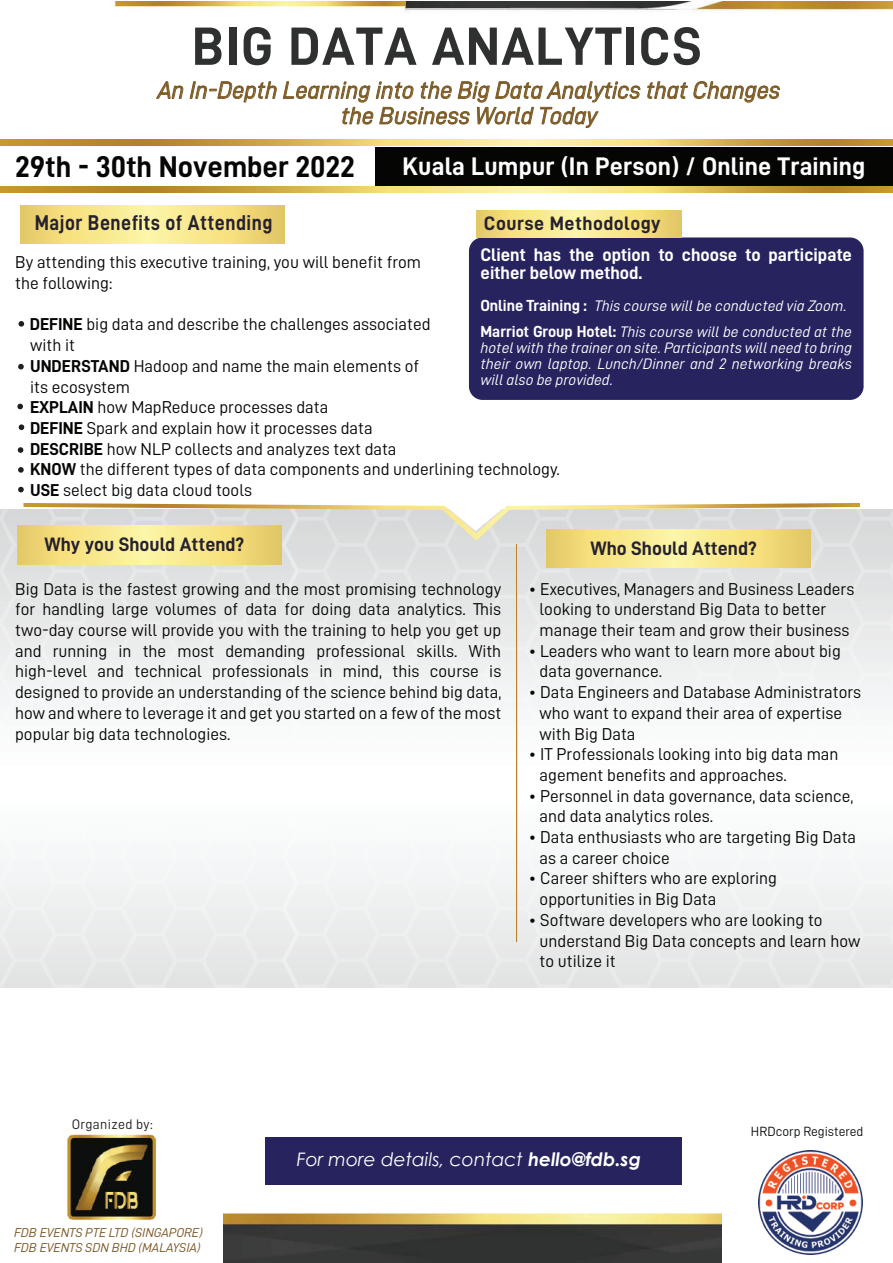
<style>
.page{position:relative;width:893px;height:1263px;background:#fff}
.page>*{position:absolute;margin:0;border:0;box-sizing:border-box;transform-origin:0 0}
.t1{font:54px "D DIN Bold";letter-spacing:.025em;color:#2f3030}
.t2{font:30px "D DIN Bold";color:#050605}
.t3{font:25.5px "D DIN Bold";letter-spacing:.005em;color:#fff}
.t4{font:24px/25.5px "D DIN Italic";color:#7c5b26;text-align:center}
.t5{font:21.45px "D DIN Bold";letter-spacing:.025em;color:#26212e;scale:.91 1}
.t6{font:19.5px "D DIN Bold";color:#26212e}
.t7{font:19.5px "D DIN Bold";letter-spacing:.025em;color:#26212e}
.t8{font:italic 18.6px "Century Gothic";color:#fff}
.t9{font:18.3px/17.5px "D DIN Bold";color:#fff}
.t10{font:17.25px/20.7px "D DIN";color:#050504}
.t11{font:15.3px/16px "D DIN Italic";color:#fff}
.t12{font:13.95px "D DIN";letter-spacing:.025em;color:#201e1e}
.t13{font:13.35px "D DIN";color:#0e1110}
.t14{font:12.9px/15.5px "D DIN Italic";color:#7a5420}
.s1{font-family:"D DIN Bold";font-size:16.05px}
.s2{font-family:"D DIN Bold"}
.s3{font-weight:700}
</style>
<div class="page">
<img style="left:1px;top:2px;width:892px;height:1261px">
<img style="left:1px;top:509px;width:892px;height:478px">
<svg style="left:516px;top:544px;width:2px;height:397px"></svg>
<svg style="left:18px;top:364px;width:6px;height:5px"></svg>
<svg style="left:17px;top:404px;width:6px;height:5px"></svg>
<svg style="left:19px;top:424px;width:5px;height:6px"></svg>
<svg style="left:18px;top:447px;width:5px;height:6px"></svg>
<svg style="left:18px;top:467px;width:6px;height:6px"></svg>
<div style="left:0;top:1211px;width:223px;height:52px;background:#fff"></div>
<div style="left:722px;top:1211px;width:171px;height:52px;background:#fff"></div>
<img style="left:48px;top:1114px;width:127px;height:106px">
<img style="left:759px;top:1150px;width:104px;height:104px">
<div style="left:375px;top:147px;width:518px;height:40px;background:#050504"></div>
<div style="left:469px;top:237px;width:395px;height:163px;background:#27235f;border-radius:14px"></div>
<svg style="left:647px;top:81px;width:133px;height:22px"></svg>
<svg style="left:155px;top:81px;width:486px;height:47px"></svg>
<svg style="left:20px;top:205px;width:265px;height:38px;background:#f4e185"></svg>
<svg style="left:0;top:186px;width:893px;height:6px;background:#d7b559"></svg>
<svg style="left:476px;top:210px;width:206px;height:27px;background:#f4e185"></svg>
<svg style="left:17px;top:526px;width:265px;height:38px;background:#f4e185"></svg>
<svg style="left:546px;top:541px;width:265px;height:26px;background:#f4e185"></svg>
<svg style="left:23px;top:503px;width:837px;height:38px;background:#e2dbbc"></svg>
<svg style="left:19px;top:321px;width:5px;height:6px"></svg>
<svg style="left:18px;top:487px;width:6px;height:5px"></svg>
<div style="left:266px;top:1137px;width:416px;height:47px;background:#27235f"></div>
<svg style="left:0;top:140px;width:893px;height:6px;background:#d7b559"></svg>
<h1 class="t1" style="left:192px;top:16px;width:511px">BIG DATA ANALYTICS</h1>
<h3 class="t4" style="left:158px;top:77px;width:624px">An In-Depth Learning into the Big Data Analytics that Changes the Business World Today</h3>
<h2 class="t2" style="left:15px;top:150px;width:341px">29th - 30th November 2022</h2>
<h3 class="t3" style="left:403px;top:152px;width:464px">Kuala Lumpur (In Person) / Online Training</h3>
<p class="t5" style="left:35px;top:211px;width:262px">Major Benefits of Attending</p>
<p class="t7" style="left:484px;top:213px;width:178px">Course Methodology</p>
<p class="t9" style="left:481px;top:246px;width:373px">Client has the option to choose to participate either below method.</p>
<p class="t11" style="left:481px;top:292px;width:373px;line-height:26.2px"><span class="s1">Online Training :</span> This course will be conducted via Zoom.<br><span class="s1">Marriot Group Hotel:</span> This course will be conducted at the</p>
<p class="t11" style="left:481px;top:340px;width:373px;text-align:justify">hotel with the trainer on site. Participants will need to bring their own laptop. Lunch/Dinner and 2 networking breaks will also be provided.</p>
<p class="t10" style="left:15px;top:252px;width:407px">By attending this executive training, you will benefit from the following:</p>
<p class="t10" style="left:30px;top:314px;width:532px"><span class="s2">DEFINE</span> big data and describe the challenges associated<br>with it<br><span class="s2">UNDERSTAND</span> Hadoop and name the main elements of<br>its ecosystem<br><span class="s2">EXPLAIN</span> how MapReduce processes data<br><span class="s2">DEFINE</span> Spark and explain how it processes data<br><span class="s2">DESCRIBE</span> how NLP collects and analyzes text data<br><span class="s2">KNOW</span> the different types of data components and underlining technology.<br><span class="s2">USE</span> select big data cloud tools</p>
<p class="t6" style="left:45px;top:533px;width:201px">Why you Should Attend?</p>
<p class="t6" style="left:590px;top:537px;width:168px">Who Should Attend?</p>
<p class="t10" style="left:15px;top:578px;width:488px;text-align:justify">Big Data is the fastest growing and the most promising technology for handling large volumes of data for doing data analytics. This two-day course will provide you with the training to help you get up and running in the most demanding professional skills. With high-level and technical professionals in mind, this course is designed to provide an understanding of the science behind big data, how and where to leverage it and get you started on a few of the most popular big data technologies.</p>
<p class="t10" style="left:540px;top:578px;width:316px;text-indent:-11px">• Executives, Managers and Business Leaders looking to understand Big Data to better manage their team and grow their business</p>
<p class="t10" style="left:540px;top:640px;width:303px;text-indent:-11px">• Leaders who want to learn more about big data governance.</p>
<p class="t10" style="left:540px;top:681px;width:323px;text-indent:-11px">• Data Engineers and Database Administrators who want to expand their area of expertise with Big Data</p>
<p class="t10" style="left:540px;top:744px;width:300px;text-indent:-11px">• IT Professionals looking into big data man agement benefits and approaches.</p>
<p class="t10" style="left:540px;top:785px;width:315px;text-indent:-11px">• Personnel in data governance, data science, and data analytics roles.</p>
<p class="t10" style="left:540px;top:826px;width:318px;text-indent:-11px">• Data enthusiasts who are targeting Big Data as a career choice</p>
<p class="t10" style="left:540px;top:868px;width:239px;text-indent:-11px">• Career shifters who are exploring opportunities in Big Data</p>
<p class="t10" style="left:540px;top:909px;width:322px;text-indent:-11px">• Software developers who are looking to understand Big Data concepts and learn how to utilize it</p>
<p class="t12" style="left:72px;top:1116px;width:82px">Organized by:</p>
<p class="t14" style="left:14px;top:1224px;width:190px">FDB EVENTS PTE LTD (SINGAPORE)<br>FDB EVENTS SDN BHD (MALAYSIA)</p>
<p class="t8" style="left:297px;top:1146px;width:346px">For more details, contact <span class="s3">hello@fdb.sg</span></p>
<p class="t13" style="left:751px;top:1124px;width:114px">HRDcorp Registered</p>
</div>
